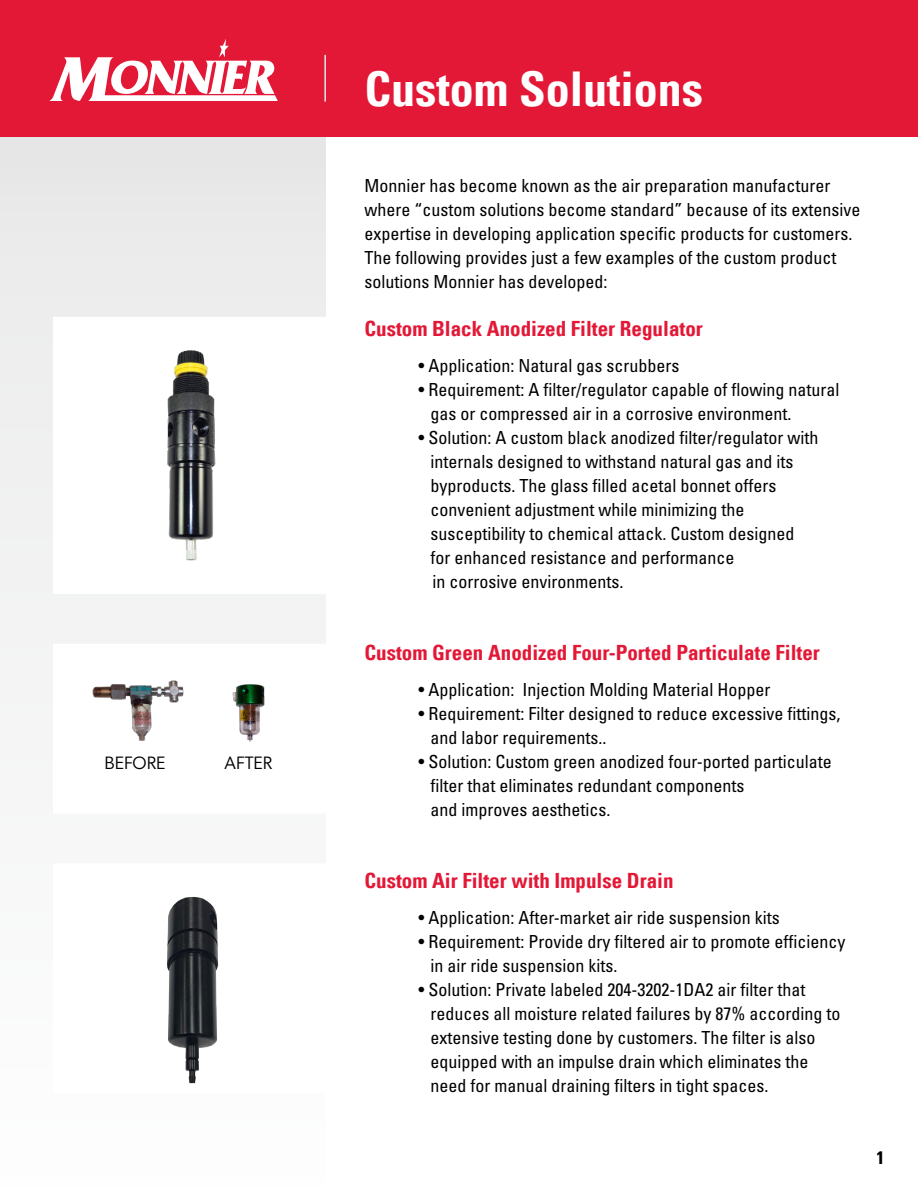
<style>
.page{position:relative;width:918px;height:1188px;background:#fff}
.page>*{position:absolute;margin:0;border:0;box-sizing:border-box;transform-origin:0 0}
.t1{font:700 condensed 48px "Univers 67";color:#fff}
.t2{font:700 condensed 21px "Univers 67";color:#e31837}
.t3{font:condensed 18px/24px "Univers";color:#000}
.t4{font:18px "Gibson";color:#000}
.t5{font:700 condensed 18px "Univers 67";color:#000}
</style>
<div class="page">
<div style="left:0;top:0;width:325px;height:1188px;background:linear-gradient(to right,#f3f3f3,#f1f1f1)"></div>
<div style="left:0;top:0;width:918px;height:137px;background:#e31837"></div>
<div style="left:53px;top:317px;width:277px;height:277px;background:#fff"></div>
<div style="left:53px;top:644px;width:277px;height:170px;background:#fff"></div>
<div style="left:53px;top:863px;width:277px;height:230px;background:#fff"></div>
<hr style="left:324px;top:55px;width:2px;height:47px;background:#e6e7e8">
<img style="left:167px;top:350px;width:49px;height:211px">
<img style="left:154px;top:896px;width:75px;height:200px">
<img style="left:92px;top:680px;width:92px;height:61px">
<img style="left:232px;top:684px;width:33px;height:58px">
<svg style="left:49px;top:39px;width:229px;height:62px"></svg>
<p class="t4" style="left:104px;top:752px;width:63px">BEFORE</p>
<p class="t4" style="left:225px;top:752px;width:49px">AFTER</p>
<h1 class="t1" style="left:364px;top:59px;width:340px">Custom Solutions</h1>
<p class="t3" style="left:364px;top:174px;width:497px">Monnier has become known as the air preparation manufacturer where “custom solutions become standard” because of its extensive expertise in developing application specific products for customers.<br>The following provides just a few examples of the custom product solutions Monnier has developed:</p>
<p class="t2" style="left:364px;top:316px;width:340px">Custom Black Anodized Filter Regulator</p>
<p class="t3" style="left:418px;top:354px;width:262px">• Application: Natural gas scrubbers</p>
<p class="t3" style="left:430px;top:378px;width:410px;text-indent:-12px">• Requirement: A filter/regulator capable of flowing natural gas or compressed air in a corrosive environment.</p>
<p class="t3" style="left:430px;top:426px;width:389px;text-indent:-12px">• Solution: A custom black anodized filter/regulator with internals designed to withstand natural gas and its byproducts. The glass filled acetal bonnet offers convenient adjustment while minimizing the susceptibility to chemical attack. Custom designed for enhanced resistance and performance<br>in corrosive environments.</p>
<p class="t2" style="left:364px;top:640px;width:457px">Custom Green Anodized Four-Ported Particulate Filter</p>
<p class="t3" style="left:418px;top:678px;width:353px">• Application: Injection Molding Material Hopper</p>
<p class="t3" style="left:430px;top:702px;width:411px;text-indent:-12px">• Requirement: Filter designed to reduce excessive fittings, and labor requirements..</p>
<p class="t3" style="left:430px;top:750px;width:403px;text-indent:-12px">• Solution: Custom green anodized four-ported particulate filter that eliminates redundant components<br>and improves aesthetics.</p>
<p class="t2" style="left:364px;top:868px;width:311px">Custom Air Filter with Impulse Drain</p>
<p class="t3" style="left:418px;top:906px;width:363px">• Application: After-market air ride suspension kits</p>
<p class="t3" style="left:430px;top:930px;width:416px;text-indent:-12px">• Requirement: Provide dry filtered air to promote efficiency in air ride suspension kits.</p>
<p class="t3" style="left:430px;top:978px;width:411px;text-indent:-12px">• Solution: Private labeled 204-3202-1DA2 air filter that reduces all moisture related failures by 87% according to extensive testing done by customers. The filter is also equipped with an impulse drain which eliminates the need for manual draining filters in tight spaces.</p>
<p class="t5" style="left:876px;top:1147px;width:9px">1</p>
</div>
